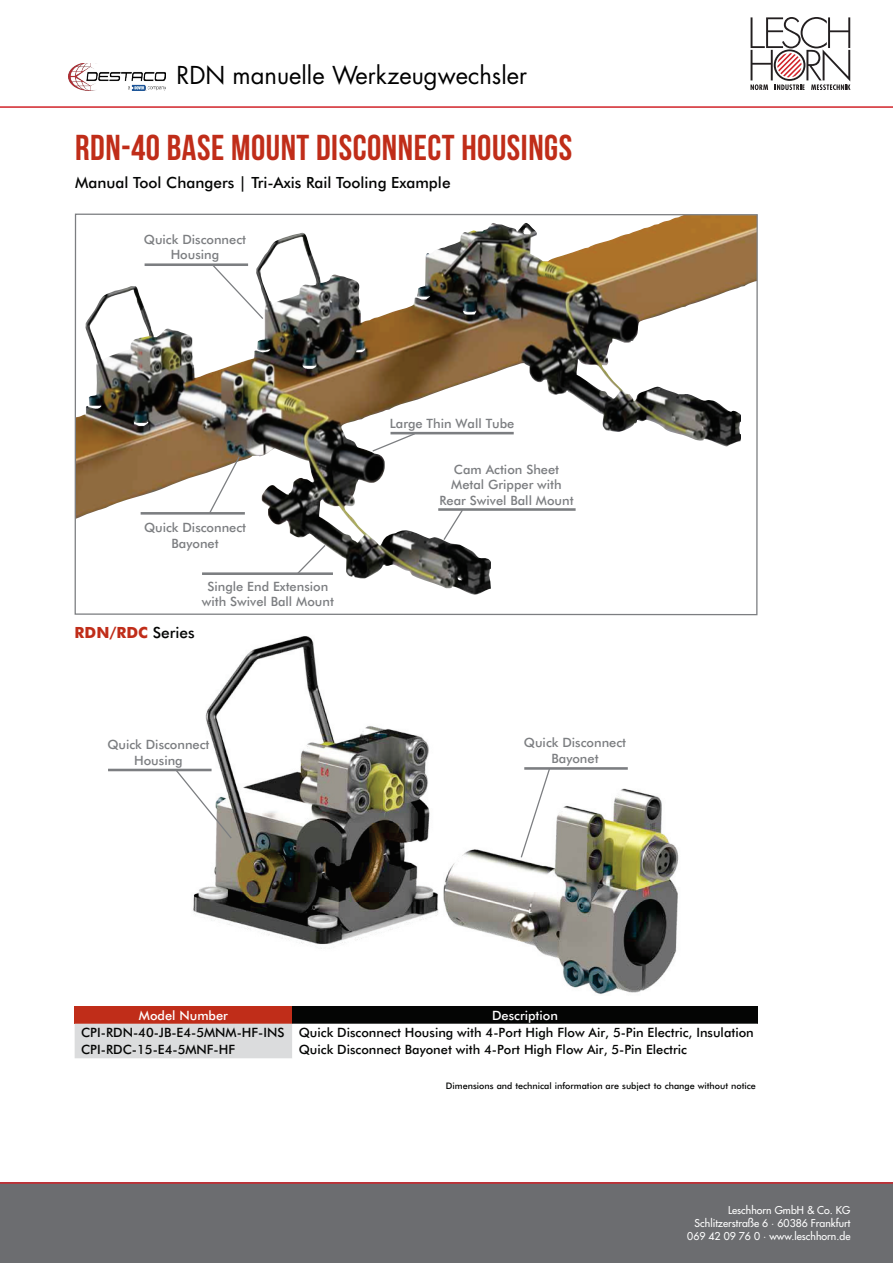
<style>
.page{position:relative;width:893px;height:1263px;background:#fff}
.page>*{position:absolute;margin:0;border:0;box-sizing:border-box;transform-origin:0 0}
.t1{font:36px "Bebas Neue";letter-spacing:.015em;color:#c02d19}
.t2{font:24px "Futura Std";color:#000}
.t3{font:500 15.45px "Futura BT";color:#040504}
.t4{font:700 15.45px "Futura BT";color:#c02d19}
.t5{font:500 12.9px/15.5px "Futura BT";color:#7c7e81;text-align:center}
.t6{font:500 12.9px/17.2px "Futura BT";color:#040504}
.t7{font:500 12.9px "Futura BT";color:#fff}
.t8{font:500 10.5px/12.6px "Futura Std";color:#fff;text-align:right}
.t9{font:500 9px "Futura BT";color:#040504}
.s1{font-weight:500;color:#040504}
.s2{font-weight:400}
</style>
<div class="page">
<div style="left:0;top:1182px;width:893px;height:81px;background:#6c6d70"></div>
<hr style="left:0;top:1182px;width:893px;height:2px;background:#d1232a">
<hr style="left:0;top:106px;width:893px;height:2px;background:#d1232a">
<svg style="left:750px;top:17px;width:100px;height:73px"></svg>
<img style="left:182px;top:636px;width:497px;height:358px">
<svg style="left:74px;top:213px;width:684px;height:403px"></svg>
<div style="left:75px;top:1006px;width:217px;height:18px;background:#c02d19"></div>
<div style="left:292px;top:1006px;width:466px;height:18px;background:#040504"></div>
<div style="left:75px;top:1024px;width:217px;height:34px;background:#dbdcdd"></div>
<hr style="left:438px;top:508px;width:138px;height:3px;background:#7c7e81">
<svg style="left:442px;top:508px;width:22px;height:33px"></svg>
<hr style="left:524px;top:767px;width:104px;height:3px;background:#7c7e81">
<svg style="left:520px;top:767px;width:31px;height:92px"></svg>
<hr style="left:390px;top:432px;width:124px;height:2px;background:#7c7e81">
<svg style="left:371px;top:432px;width:45px;height:21px"></svg>
<hr style="left:202px;top:572px;width:131px;height:3px;background:#7c7e81">
<svg style="left:296px;top:543px;width:31px;height:30px"></svg>
<hr style="left:141px;top:512px;width:104px;height:3px;background:#7c7e81">
<svg style="left:208px;top:455px;width:33px;height:60px"></svg>
<hr style="left:108px;top:769px;width:104px;height:2px;background:#7c7e81">
<svg style="left:175px;top:769px;width:58px;height:71px"></svg>
<hr style="left:145px;top:263px;width:103px;height:3px;background:#7c7e81">
<svg style="left:211px;top:264px;width:54px;height:56px"></svg>
<img style="left:68px;top:64px;width:97px;height:26px">
<h2 class="t2" style="left:176px;top:59px;width:352px">RDN manuelle Werkzeugwechsler</h2>
<h1 class="t1" style="left:75px;top:127px;width:499px">RDN-40 BASE MOUNT DISCONNECT HOUSINGS</h1>
<p class="t3" style="left:75px;top:173px;width:377px">Manual Tool Changers | Tri-Axis Rail Tooling Example</p>
<p class="t5" style="left:144px;top:232px;width:104px">Quick Disconnect<br>Housing</p>
<p class="t5" style="left:144px;top:520px;width:104px">Quick Disconnect<br>Bayonet</p>
<p class="t5" style="left:202px;top:578px;width:134px">Single End Extension with Swivel Ball Mount</p>
<p class="t4" style="left:75px;top:623px;width:122px">RDN/RDC <span class="s1">Series</span></p>
<p class="t5" style="left:107px;top:737px;width:104px">Quick Disconnect<br>Housing</p>
<p class="t5" style="left:390px;top:415px;width:126px">Large Thin Wall Tube</p>
<p class="t5" style="left:439px;top:461px;width:136px">Cam Action Sheet<br>Metal Gripper with<br>Rear Swivel Ball Mount</p>
<p class="t5" style="left:524px;top:735px;width:104px">Quick Disconnect<br>Bayonet</p>
<p class="t7" style="left:139px;top:1007px;width:91px">Model Number</p>
<p class="t7" style="left:492px;top:1007px;width:67px">Description</p>
<p class="t6" style="left:81px;top:1023px;width:674px">CPI-RDN-40-JB-E4-5MNM-HF-INS Quick Disconnect Housing with 4-Port High Flow Air, 5-Pin Electric, Insulation<br>CPI-RDC-15-E4-5MNF-HF</p>
<p class="t6" style="left:299px;top:1041px;width:390px">Quick Disconnect Bayonet with 4-Port High Flow Air, 5-Pin Electric</p>
<p class="t9" style="left:446px;top:1080px;width:312px">Dimensions and technical information are subject to change without notice</p>
<p class="t8" style="left:687px;top:1204px;width:165px">Leschhorn GmbH &amp; Co. KG<br>Schlitzerstraße 6 <span class="s2">·</span> 60386 Frankfurt<br>069 42 09 76 0 <span class="s2">·</span> www.leschhorn.de</p>
</div>
